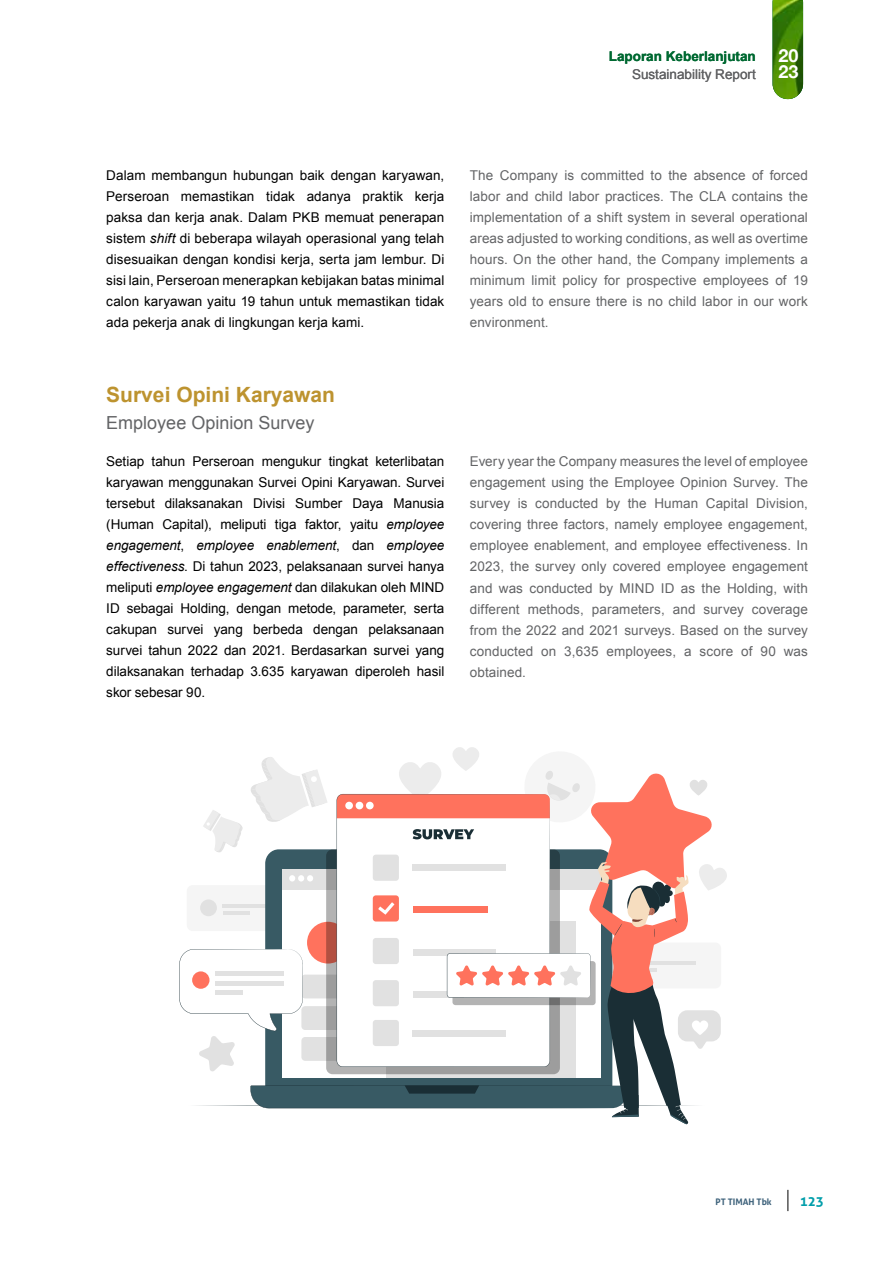
<style>
.page{position:relative;width:893px;height:1263px;background:#fff}
.page>*{position:absolute;margin:0;border:0;box-sizing:border-box;transform-origin:0 0}
.t1{font:700 21px "Arial";color:#bd932f}
.t2{font:18px "Arial";color:#636466}
.t3{font:700 18px/16.5px "Helvetica Neue";color:#fff}
.t4{font:13.5px/21px "Arial";letter-spacing:.005em;color:#000;text-align:justify}
.t5{font:13.5px/21px "Arial";letter-spacing:.005em;color:#636466;text-align:justify}
.t6{font:700 13.5px "Arial";color:#006932}
.t7{font:700 13.5px "Aller";color:#009eaa}
.t8{font:700 9px "Aller";color:#3e627b}
.s1{font-style:italic}
</style>
<div class="page">
<svg style="left:787px;top:1190px;width:1px;height:21px"></svg>
<img style="left:773px;top:0;width:30px;height:99px">
<svg style="left:179px;top:747px;width:548px;height:377px"></svg>
<p class="t6" style="left:609px;top:47px;width:149px">Laporan Keberlanjutan</p>
<p class="t5" style="left:632px;top:64px;width:125px">Sustainability Report</p>
<h2 class="t3" style="left:779px;top:48px;width:22px">20<br>23</h2>
<p class="t4" style="left:106px;top:165px;width:340px">Dalam membangun hubungan baik dengan karyawan, Perseroan memastikan tidak adanya praktik kerja paksa dan kerja anak. Dalam PKB memuat penerapan sistem <span class="s1">shift</span> di beberapa wilayah operasional yang telah disesuaikan dengan kondisi kerja, serta jam lembur. Di sisi lain, Perseroan menerapkan kebijakan batas minimal calon karyawan yaitu 19 tahun untuk memastikan tidak ada pekerja anak di lingkungan kerja kami.</p>
<p class="t5" style="left:470px;top:165px;width:340px">The Company is committed to the absence of forced labor and child labor practices. The CLA contains the implementation of a shift system in several operational areas adjusted to working conditions, as well as overtime hours. On the other hand, the Company implements a minimum limit policy for prospective employees of 19 years old to ensure there is no child labor in our work environment.</p>
<h1 class="t1" style="left:106px;top:381px;width:230px">Survei Opini Karyawan</h1>
<h2 class="t2" style="left:106px;top:411px;width:210px">Employee Opinion Survey</h2>
<p class="t4" style="left:106px;top:451px;width:340px">Setiap tahun Perseroan mengukur tingkat keterlibatan karyawan menggunakan Survei Opini Karyawan. Survei tersebut dilaksanakan Divisi Sumber Daya Manusia (Human Capital), meliputi tiga faktor, yaitu <span class="s1">employee engagement</span>, <span class="s1">employee enablement</span>, dan <span class="s1">employee effectiveness</span>. Di tahun 2023, pelaksanaan survei hanya meliputi <span class="s1">employee engagement</span> dan dilakukan oleh MIND ID sebagai Holding, dengan metode, parameter, serta cakupan survei yang berbeda dengan pelaksanaan survei tahun 2022 dan 2021. Berdasarkan survei yang dilaksanakan terhadap 3.635 karyawan diperoleh hasil skor sebesar 90.</p>
<p class="t5" style="left:470px;top:451px;width:340px">Every year the Company measures the level of employee engagement using the Employee Opinion Survey. The survey is conducted by the Human Capital Division, covering three factors, namely employee engagement, employee enablement, and employee effectiveness. In 2023, the survey only covered employee engagement and was conducted by MIND ID as the Holding, with different methods, parameters, and survey coverage from the 2022 and 2021 surveys. Based on the survey conducted on 3,635 employees, a score of 90 was obtained.</p>
<p class="t8" style="left:715px;top:1196px;width:58px">PT TIMAH Tbk</p>
<p class="t7" style="left:800px;top:1193px;width:26px">123</p>
</div>
